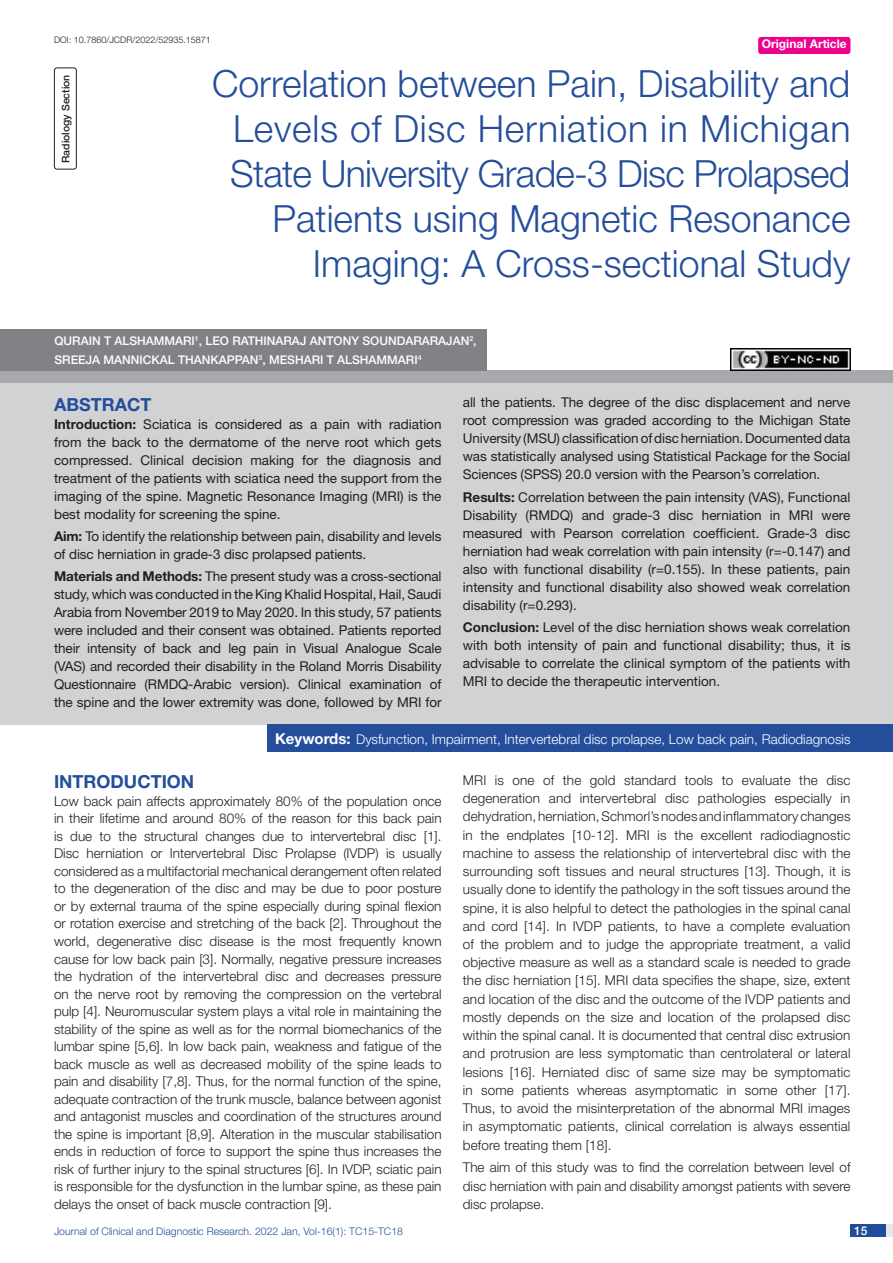
<style>
.page{position:relative;width:893px;height:1263px;background:#fff}
.page>*{position:absolute;margin:0;border:0;box-sizing:border-box;transform-origin:0 0}
.t1{font:300 37.5px/45px "Helvetica Neue";color:#244e9b;text-align:right}
.Heading{font:700 18px "Helvetica Neue";color:#244e9b}
.Abstract_head{font:700 18px "Helvetica Neue";color:#244e9b}
.Body_text{font:300 13.5px/17.5px "Helvetica Neue";color:#231f20;text-align:justify}
.Abstract_Text{font:13.5px/18px "Helvetica Neue";letter-spacing:-.01em;color:#231f20;text-align:justify}
.Key_words{font:300 13.5px "Helvetica Neue";color:#fff}
.Author{font:500 12px/18.8px "Helvetica Neue";color:#fff}
.t2{font:700 12px "Helvetica Neue";color:#fff}
.t3{font:300 10.5px "Helvetica Neue";color:#244e9b}
.section{font:500 10.5px "Helvetica Neue";color:#231f20}
.DOI{font:300 9px "Helvetica Neue";color:#231f20}
.s1{font-weight:700}
.s2{font-weight:700;font-size:15px}
</style>
<div class="page">
<div style="left:850px;top:1224px;width:43px;height:13px;background:#e6e7e9"></div>
<div style="left:850px;top:1224px;width:35px;height:13px;background:#214c99"></div>
<div style="left:758px;top:37px;width:92px;height:17px;background:#ed028c;border-radius:3px"></div>
<div style="left:54px;top:67px;width:23px;height:102px;border:1px solid #231f20;border-radius:3px"></div>
<div style="left:0;top:371px;width:893px;height:12px;background:#a8a9ad"></div>
<div style="left:0;top:329px;width:487px;height:42px;background:#808285"></div>
<div style="left:0;top:383px;width:893px;height:341px;background:#d1d2d4"></div>
<div style="left:267px;top:724px;width:626px;height:28px;background:#244e9b"></div>
<img style="left:730px;top:348px;width:120px;height:23px">
<p class="DOI" style="left:54px;top:35px;width:158px">DOI: 10.7860/JCDR/2022/52935.15871</p>
<p class="t2" style="left:762px;top:37px;width:87px">Original Article</p>
<p class="section" style="left:59px;top:163px;width:90px;rotate:-90deg">RADIOLOGY SECTION</p>
<p class="t1" style="left:212px;top:60px;width:640px">Correlation between Pain, Disability and Levels of Disc Herniation in Michigan State University Grade-3 Disc Prolapsed Patients using Magnetic Resonance Imaging: A Cross-sectional Study</p>
<p class="Author" style="left:54px;top:331px;width:424px">QURAIN T ALSHAMMAR I<sup>1</sup>, LEO RATHINARAJ ANTONY SOUNDARARAJAN<sup>2</sup>,<br>SR EEJA MANNICKAL THANKAPPAN<sup>3</sup>, MESHAR I T ALSHAMMAR I<sup>4</sup></p>
<p class="Abstract_head" style="left:54px;top:393px;width:99px">ABSTRACT</p>
<p class="Abstract_Text" style="left:54px;top:415px;width:389px"><span class="s1">Introduction:</span> Sciatica is considered as a pain with radiation from the back to the dermatome of the nerve root which gets compressed. Clinical decision making for the diagnosis and treatment of the patients with sciatica need the support from the imaging of the spine. Magnetic Resonance Imaging (MRI) is the best modality for screening the spine.</p>
<p class="Abstract_Text" style="left:54px;top:527px;width:389px"><span class="s1">Aim:</span> To identify the relationship between pain, disability and levels of disc herniation in grade-3 disc prolapsed patients.</p>
<p class="Abstract_Text" style="left:54px;top:567px;width:389px"><span class="s1">Materials and Methods:</span> The present study was a cross-sectional study, which was conducted in the King Khalid Hospital, Hail, Saudi Arabia from November 2019 to May 2020. In this study, 57 patients were included and their consent was obtained. Patients reported their intensity of back and leg pain in Visual Analogue Scale (VAS) and recorded their disability in the Roland Morris Disability Questionnaire (RMDQ-Arabic version). Clinical examination of the spine and the lower extremity was done, followed by MRI for</p>
<p class="Abstract_Text" style="left:463px;top:393px;width:389px">all the patients. The degree of the disc displacement and nerve root compression was graded according to the Michigan State University (MSU) classification of disc herniation. Documented data was statistically analysed using Statistical Package for the Social Sciences (SPSS) 20.0 version with the Pearson’s correlation.</p>
<p class="Abstract_Text" style="left:463px;top:488px;width:389px"><span class="s1">Results:</span> Correlation between the pain intensity (VAS), Functional Disability (RMDQ) and grade-3 disc herniation in MRI were measured with Pearson correlation coefficient. Grade-3 disc herniation had weak correlation with pain intensity (r=-0.147) and also with functional disability (r=0.155). In these patients, pain intensity and functional disability also showed weak correlation disability (r=0.293).</p>
<p class="Abstract_Text" style="left:463px;top:618px;width:389px"><span class="s1">Conclusion:</span> Level of the disc herniation shows weak correlation with both intensity of pain and functional disability; thus, it is advisable to correlate the clinical symptom of the patients with MRI to decide the therapeutic intervention.</p>
<p class="Key_words" style="left:275px;top:731px;width:577px"><span class="s2">Keywords:</span> Dysfunction, Impairment, Intervertebral disc prolapse, Low back pain, Radiodiagnosis</p>
<p class="Heading" style="left:54px;top:771px;width:142px">INTRODUCTION</p>
<p class="Body_text" style="left:54px;top:792px;width:389px">Low back pain affects approximately 80% of the population once in their lifetime and around 80% of the reason for this back pain is due to the structural changes due to intervertebral disc [1].<br>Disc herniation or Intervertebral Disc Prolapse (IVDP) is usually considered as a multifactorial mechanical derangement often related to the degeneration of the disc and may be due to poor posture or by external trauma of the spine especially during spinal flexion or rotation exercise and stretching of the back [2]. Throughout the world, degenerative disc disease is the most frequently known cause for low back pain [3]. Normally, negative pressure increases the hydration of the intervertebral disc and decreases pressure on the nerve root by removing the compression on the vertebral pulp [4]. Neuromuscular system plays a vital role in maintaining the stability of the spine as well as for the normal biomechanics of the lumbar spine [5,6]. In low back pain, weakness and fatigue of the back muscle as well as decreased mobility of the spine leads to pain and disability [7,8]. Thus, for the normal function of the spine, adequate contraction of the trunk muscle, balance between agonist and antagonist muscles and coordination of the structures around the spine is important [8,9]. Alteration in the muscular stabilisation ends in reduction of force to support the spine thus increases the risk of further injury to the spinal structures [6]. In IVDP, sciatic pain is responsible for the dysfunction in the lumbar spine, as these pain delays the onset of back muscle contraction [9].</p>
<p class="Body_text" style="left:463px;top:770px;width:389px;line-height:18.3px">MRI is one of the gold standard tools to evaluate the disc degeneration and intervertebral disc pathologies especially in dehydration, herniation, Schmorl’s nodes and inflammatory changes in the endplates [10-12]. MRI is the excellent radiodiagnostic machine to assess the relationship of intervertebral disc with the surrounding soft tissues and neural structures [13]. Though, it is usually done to identify the pathology in the soft tissues around the spine, it is also helpful to detect the pathologies in the spinal canal and cord [14]. In IVDP patients, to have a complete evaluation of the problem and to judge the appropriate treatment, a valid objective measure as well as a standard scale is needed to grade the disc herniation [15]. MRI data specifies the shape, size, extent and location of the disc and the outcome of the IVDP patients and mostly depends on the size and location of the prolapsed disc within the spinal canal. It is documented that central disc extrusion and protrusion are less symptomatic than centrolateral or lateral lesions [16]. Herniated disc of same size may be symptomatic in some patients whereas asymptomatic in some other [17].<br>Thus, to avoid the misinterpretation of the abnormal MRI images in asymptomatic patients, clinical correlation is always essential before treating them [18].</p>
<p class="Body_text" style="left:463px;top:1158px;width:389px;line-height:18.3px">The aim of this study was to find the correlation between level of disc herniation with pain and disability amongst patients with severe disc prolapse.</p>
<p class="t3" style="left:54px;top:1225px;width:350px">Journal of Clinical and Diagnostic Research. 2022 Jan, Vol-16(1): TC15-TC18</p>
<p class="Author" style="left:854px;top:1221px;width:15px">15</p>
</div>
